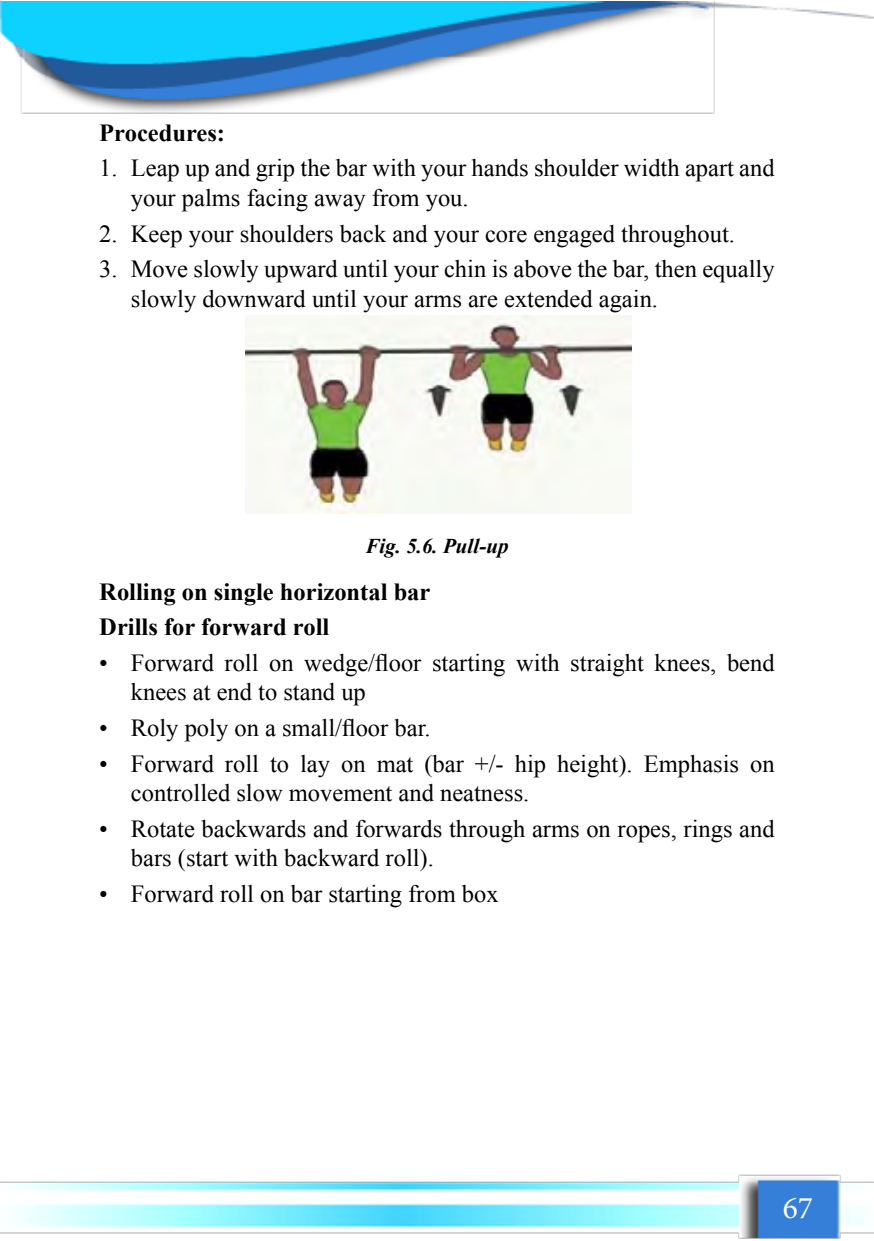
<style>
.page{position:relative;width:874px;height:1241px;background:#fff}
.page>*{position:absolute;margin:0;border:0;box-sizing:border-box;transform-origin:0 0}
.t1{font:31.5px "Minion Pro";color:#fff}
.t2{font:24.5px/29.4px "Times New Roman";color:#000}
.t3{font:700 24.5px/35.7px "Times New Roman";color:#000}
.t4{font:italic 700 21px "Times New Roman";color:#000}
</style>
<div class="page">
<img style="left:0;top:1px;width:873px;height:1238px">
<img style="left:245px;top:315px;width:386px;height:198px">
<p class="t3" style="left:99px;top:114px;width:127px">Procedures:</p>
<p class="t2" style="left:131px;top:153px;width:645px;text-indent:-32px">1. Leap up and grip the bar with your hands shoulder width apart and your palms facing away from you.</p>
<p class="t2" style="left:99px;top:218px;width:637px">2. Keep your shoulders back and your core engaged throughout.</p>
<p class="t2" style="left:131px;top:253px;width:645px;text-indent:-32px">3. Move slowly upward until your chin is above the bar, then equally slowly downward until your arms are extended again.</p>
<p class="t4" style="left:365px;top:531px;width:144px">Fig. 5.6. Pull-up</p>
<p class="t3" style="left:99px;top:572px;width:332px">Rolling on single horizontal bar<br>Drills for forward roll</p>
<p class="t2" style="left:131px;top:647px;width:645px;text-indent:-32px">• Forward roll on wedge/floor starting with straight knees, bend knees at end to stand up</p>
<p class="t2" style="left:99px;top:712px;width:332px">• Roly poly on a small/floor bar.</p>
<p class="t2" style="left:131px;top:748px;width:645px;text-indent:-32px">• Forward roll to lay on mat (bar +/- hip height). Emphasis on controlled slow movement and neatness.</p>
<p class="t2" style="left:131px;top:813px;width:645px;text-indent:-32px">• Rotate backwards and forwards through arms on ropes, rings and bars (start with backward roll).</p>
<p class="t2" style="left:99px;top:878px;width:400px">• Forward roll on bar starting from box</p>
<p class="t1" style="left:782px;top:1186px;width:32px">67</p>
</div>
